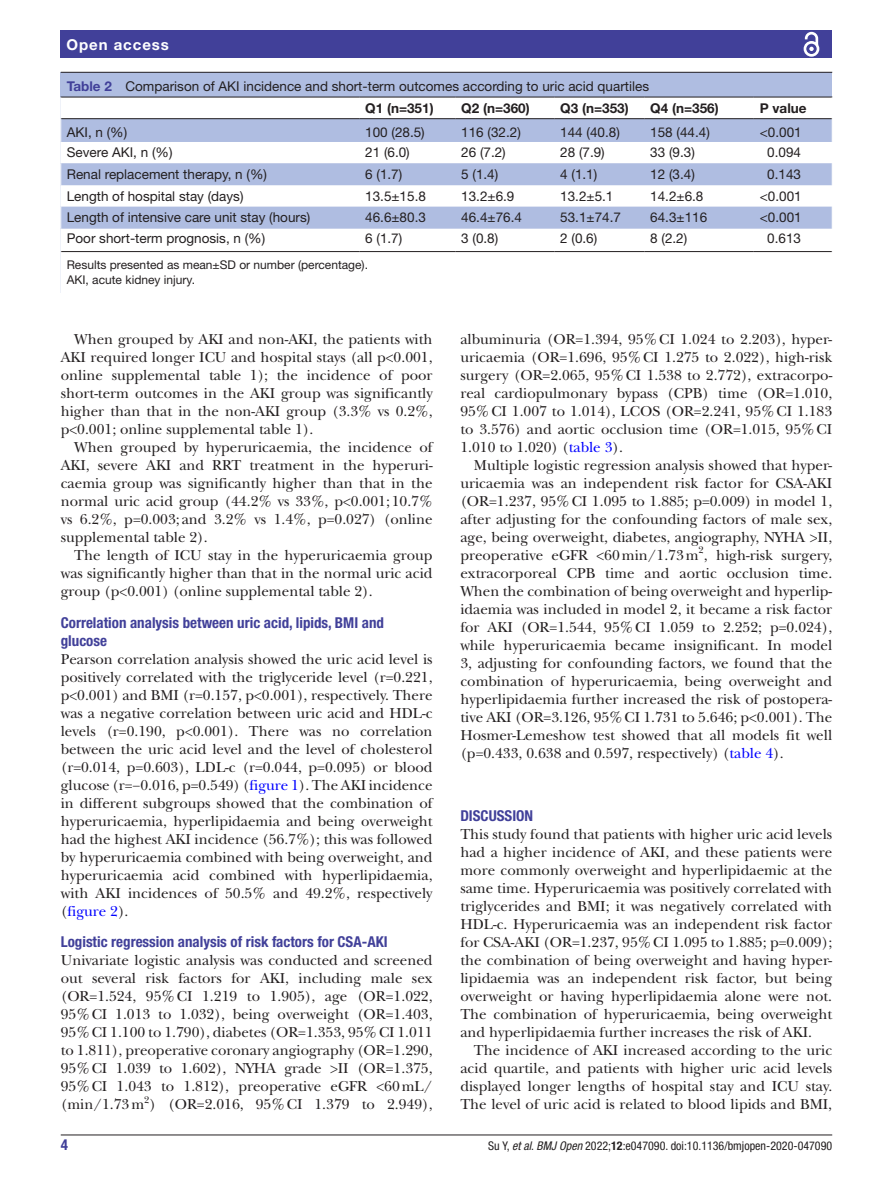
<style>
.page{position:relative;width:893px;height:1191px;background:#fff}
.page>*{position:absolute;margin:0;border:0;box-sizing:border-box;transform-origin:0 0}
.t1{font:15px/18px "New Baskerville";color:#231f20;text-align:justify}
.t2{font:700 condensed 15px/18px "Helvetica Neue LT Std";color:#414099}
.t3{font:700 15px "Helvetica Neue LT Std";letter-spacing:.065em;color:#fff}
.t4{font:13.5px/22px "Helvetica Neue LT Std";color:#231f20}
.t5{font:700 13.5px "Helvetica Neue LT Std";color:#231f20}
.t6{font:12px/15px "Helvetica Neue LT Std";color:#231f20}
.t7{font:condensed 12px "Helvetica Neue LT Std";color:#231f20}
.t8{font:9.9px "New Baskerville";color:#231f20}
.s1{font-weight:700;color:#414099}
.s2{font-weight:700}
.s3{color:#00f}
.s4{font-style:italic}
</style>
<div class="page">
<hr style="left:61px;top:1134px;width:771px;height:1px;background:#231f20">
<div style="left:61px;top:31px;width:771px;height:27px;background:#414099"></div>
<svg style="left:803px;top:31px;width:17px;height:26px"></svg>
<div style="left:61px;top:73px;width:771px;height:220px;background:#afbde1"></div>
<hr style="left:61px;top:72px;width:771px;height:1px;background:#231f20">
<div style="left:61px;top:98px;width:771px;height:195px;background:#fff"></div>
<svg style="left:61px;top:119px;width:771px;height:109px"></svg>
<hr style="left:61px;top:97px;width:298px;height:1px;background:#231f20">
<hr style="left:61px;top:118px;width:298px;height:1px;background:#231f20">
<hr style="left:359px;top:97px;width:96px;height:1px;background:#231f20">
<hr style="left:359px;top:118px;width:96px;height:1px;background:#231f20">
<hr style="left:455px;top:97px;width:99px;height:1px;background:#231f20">
<hr style="left:455px;top:118px;width:99px;height:1px;background:#231f20">
<hr style="left:554px;top:97px;width:90px;height:1px;background:#231f20">
<hr style="left:554px;top:118px;width:90px;height:1px;background:#231f20">
<hr style="left:644px;top:97px;width:110px;height:1px;background:#231f20">
<hr style="left:644px;top:118px;width:110px;height:1px;background:#231f20">
<hr style="left:754px;top:97px;width:78px;height:1px;background:#231f20">
<hr style="left:754px;top:118px;width:78px;height:1px;background:#231f20">
<hr style="left:359px;top:251px;width:96px;height:1px;background:#231f20">
<hr style="left:455px;top:251px;width:99px;height:1px;background:#231f20">
<hr style="left:554px;top:251px;width:90px;height:1px;background:#231f20">
<hr style="left:644px;top:251px;width:110px;height:1px;background:#231f20">
<hr style="left:754px;top:251px;width:78px;height:1px;background:#231f20">
<hr style="left:61px;top:251px;width:298px;height:1px;background:#231f20">
<svg style="left:60px;top:97px;width:1px;height:154px"></svg>
<hr style="left:67px;top:268px;width:765px;height:2px;background:#fff">
<hr style="left:67px;top:283px;width:765px;height:2px;background:#fff">
<p class="t3" style="left:66px;top:35px;width:104px">Open access</p>
<p class="t4" style="left:365px;top:75px;width:285px;text-indent:-298px"><span class="s1">Table 2</span> Comparison of AKI incidence and short-term outcomes according to uric acid quartiles<br><span class="s2">Q1 (n=351)</span></p>
<p class="t5" style="left:461px;top:99px;width:70px">Q2 (n=360)</p>
<p class="t5" style="left:560px;top:99px;width:70px">Q3 (n=353)</p>
<p class="t5" style="left:650px;top:99px;width:70px">Q4 (n=356)</p>
<p class="t5" style="left:760px;top:99px;width:48px">P value</p>
<p class="t4" style="left:67px;top:121px;width:62px">AKI, n (%)</p>
<p class="t4" style="left:365px;top:121px;width:61px">100 (28.5)</p>
<p class="t4" style="left:461px;top:121px;width:61px">116 (32.2)</p>
<p class="t4" style="left:560px;top:121px;width:61px">144 (40.8)</p>
<p class="t4" style="left:650px;top:121px;width:61px">158 (44.4)</p>
<p class="t4" style="left:760px;top:121px;width:43px">&lt;0.001</p>
<p class="t4" style="left:67px;top:141px;width:107px">Severe AKI, n (%)</p>
<p class="t4" style="left:365px;top:141px;width:46px">21 (6.0)</p>
<p class="t4" style="left:461px;top:141px;width:46px">26 (7.2)</p>
<p class="t4" style="left:560px;top:141px;width:46px">28 (7.9)</p>
<p class="t4" style="left:650px;top:141px;width:46px">33 (9.3)</p>
<p class="t4" style="left:767px;top:141px;width:35px">0.094</p>
<p class="t4" style="left:67px;top:163px;width:202px">Renal replacement therapy, n (%)</p>
<p class="t4" style="left:365px;top:163px;width:39px">6 (1.7)</p>
<p class="t4" style="left:461px;top:163px;width:39px">5 (1.4)</p>
<p class="t4" style="left:560px;top:163px;width:39px">4 (1.1)</p>
<p class="t4" style="left:650px;top:163px;width:46px">12 (3.4)</p>
<p class="t4" style="left:767px;top:163px;width:35px">0.143</p>
<p class="t4" style="left:67px;top:185px;width:178px">Length of hospital stay (days)</p>
<p class="t4" style="left:365px;top:185px;width:62px">13.5±15.8</p>
<p class="t4" style="left:461px;top:185px;width:55px">13.2±6.9</p>
<p class="t4" style="left:560px;top:185px;width:55px">13.2±5.1</p>
<p class="t4" style="left:650px;top:185px;width:55px">14.2±6.8</p>
<p class="t4" style="left:760px;top:185px;width:43px">&lt;0.001</p>
<p class="t4" style="left:67px;top:206px;width:245px">Length of intensive care unit stay (hours)</p>
<p class="t4" style="left:365px;top:206px;width:62px">46.6±80.3</p>
<p class="t4" style="left:461px;top:206px;width:62px">46.4±76.4</p>
<p class="t4" style="left:560px;top:206px;width:62px">53.1±74.7</p>
<p class="t4" style="left:650px;top:206px;width:58px">64.3±116</p>
<p class="t4" style="left:760px;top:206px;width:43px">&lt;0.001</p>
<p class="t4" style="left:67px;top:226px;width:200px">Poor short-term prognosis, n (%)</p>
<p class="t4" style="left:365px;top:226px;width:39px">6 (1.7)</p>
<p class="t4" style="left:461px;top:226px;width:39px">3 (0.8)</p>
<p class="t4" style="left:560px;top:226px;width:39px">2 (0.6)</p>
<p class="t4" style="left:650px;top:226px;width:39px">8 (2.2)</p>
<p class="t4" style="left:767px;top:226px;width:35px">0.613</p>
<p class="t6" style="left:67px;top:257px;width:303px">Results presented as mean±SD or number (percentage).<br>AKI, acute kidney injury.</p>
<p class="t1" style="left:61px;top:330px;width:373px;text-indent:13px">When grouped by AKI and non-AKI, the patients with AKI required longer ICU and hospital stays (all p&lt;0.001, online supplemental table 1); the incidence of poor short-term outcomes in the AKI group was significantly higher than that in the non-AKI group (3.3% vs 0.2%, p&lt;0.001; online supplemental table 1).</p>
<p class="t1" style="left:61px;top:438px;width:373px;text-indent:14px">When grouped by hyperuricaemia, the incidence of AKI, severe AKI and RRT treatment in the hyperuri&shy;caemia group was significantly higher than that in the normal uric acid group (44.2% vs 33%, p&lt;0.001;10.7% vs 6.2%, p=0.003; and 3.2% vs 1.4%, p=0.027) (online supplemental table 2).</p>
<p class="t1" style="left:61px;top:546px;width:373px;text-indent:14px">The length of ICU stay in the hyperuricaemia group was significantly higher than that in the normal uric acid group (p&lt;0.001) (online supplemental table 2).</p>
<p class="t2" style="left:61px;top:613px;width:325px">Correlation analysis between uric acid, lipids, BMI and glucose</p>
<p class="t1" style="left:61px;top:650px;width:373px">Pearson correlation analysis showed the uric acid level is positively correlated with the triglyceride level (r=0.221, p&lt;0.001) and BMI (r=0.157, p&lt;0.001), respectively. There was a negative correlation between uric acid and HDL-c levels (r=0.190, p&lt;0.001). There was no correlation between the uric acid level and the level of cholesterol (r=0.014, p=0.603), LDL-c (r=0.044, p=0.095) or blood glucose (r=−0.016, p=0.549) (<span class="s3">figure 1</span>). The AKI incidence in different subgroups showed that the combination of hyperuricaemia, hyperlipidaemia and being overweight had the highest AKI incidence (56.7%); this was followed by hyperuricaemia combined with being overweight, and hyperuricaemia acid combined with hyperlipidaemia, with AKI incidences of 50.5% and 49.2%, respectively (<span class="s3">figure 2</span>).</p>
<p class="t2" style="left:61px;top:932px;width:328px">Logistic regression analysis of risk factors for CSA-AKI</p>
<p class="t1" style="left:61px;top:951px;width:373px">Univariate logistic analysis was conducted and screened out several risk factors for AKI, including male sex (OR=1.524, 95%CI 1.219 to 1.905), age (OR=1.022, 95%CI 1.013 to 1.032), being overweight (OR=1.403, 95%CI 1.100 to 1.790), diabetes (OR=1.353, 95%CI 1.011 to 1.811), preoperative coronary angiography (OR=1.290, 95%CI 1.039 to 1.602), NYHA grade &gt;II (OR=1.375, 95%CI 1.043 to 1.812), preoperative eGFR &lt;60mL/ (min/1.73m ) (OR=2.016, 95%CI 1.379 to 2.949),</p>
<p class="t8" style="left:144px;top:1093px;width:7px">2</p>
<p class="t1" style="left:460px;top:330px;width:373px">albuminuria (OR=1.394, 95%CI 1.024 to 2.203), hyper&shy;uricaemia (OR=1.696, 95%CI 1.275 to 2.022), high-risk surgery (OR=2.065, 95%CI 1.538 to 2.772), extracorpo&shy;real cardiopulmonary bypass (CPB) time (OR=1.010, 95%CI 1.007 to 1.014), LCOS (OR=2.241, 95%CI 1.183 to 3.576) and aortic occlusion time (OR=1.015, 95%CI 1.010 to 1.020) (<span class="s3">table 3</span>).</p>
<p class="t1" style="left:460px;top:456px;width:373px;text-indent:14px">Multiple logistic regression analysis showed that hyper&shy;uricaemia was an independent risk factor for CSA-AKI (OR=1.237, 95%CI 1.095 to 1.885; p=0.009) in model 1, after adjusting for the confounding factors of male sex, age, being overweight, diabetes, angiography, NYHA &gt;II, preoperative eGFR &lt;60min/1.73m , high-risk surgery,</p>
<p class="t8" style="left:699px;top:544px;width:7px">2</p>
<p class="t1" style="left:460px;top:564px;width:373px">extracorporeal CPB time and aortic occlusion time.<br>When the combination of being overweight and hyperlip&shy;idaemia was included in model 2, it became a risk factor for AKI (OR=1.544, 95%CI 1.059 to 2.252; p=0.024), while hyperuricaemia became insignificant. In model 3, adjusting for confounding factors, we found that the combination of hyperuricaemia, being overweight and hyperlipidaemia further increased the risk of postopera&shy;tive AKI (OR=3.126, 95%CI 1.731 to 5.646; p&lt;0.001). The Hosmer-Lemeshow test showed that all models fit well (p=0.433, 0.638 and 0.597, respectively) (<span class="s3">table 4</span>).</p>
<p class="t2" style="left:460px;top:806px;width:74px">DISCUSSION</p>
<p class="t1" style="left:460px;top:825px;width:373px">This study found that patients with higher uric acid levels had a higher incidence of AKI, and these patients were more commonly overweight and hyperlipidaemic at the same time. Hyperuricaemia was positively correlated with triglycerides and BMI; it was negatively correlated with HDL-c. Hyperuricaemia was an independent risk factor for CSA-AKI (OR=1.237, 95%CI 1.095 to 1.885; p=0.009); the combination of being overweight and having hyper&shy;lipidaemia was an independent risk factor, but being overweight or having hyperlipidaemia alone were not.<br>The combination of hyperuricaemia, being overweight and hyperlipidaemia further increases the risk of AKI.</p>
<p class="t1" style="left:460px;top:1041px;width:373px;text-indent:14px">The incidence of AKI increased according to the uric acid quartile, and patients with higher uric acid levels displayed longer lengths of hospital stay and ICU stay.<br>The level of uric acid is related to blood lipids and BMI,</p>
<p class="t2" style="left:61px;top:1135px;width:9px">4</p>
<p class="t7" style="left:488px;top:1138px;width:346px">Su Y, <span class="s4">et al</span>. <span class="s4">BMJ Open</span> 2022;<span class="s2">12</span>:e047090. doi:10.1136/bmjopen-2020-047090</p>
</div>
